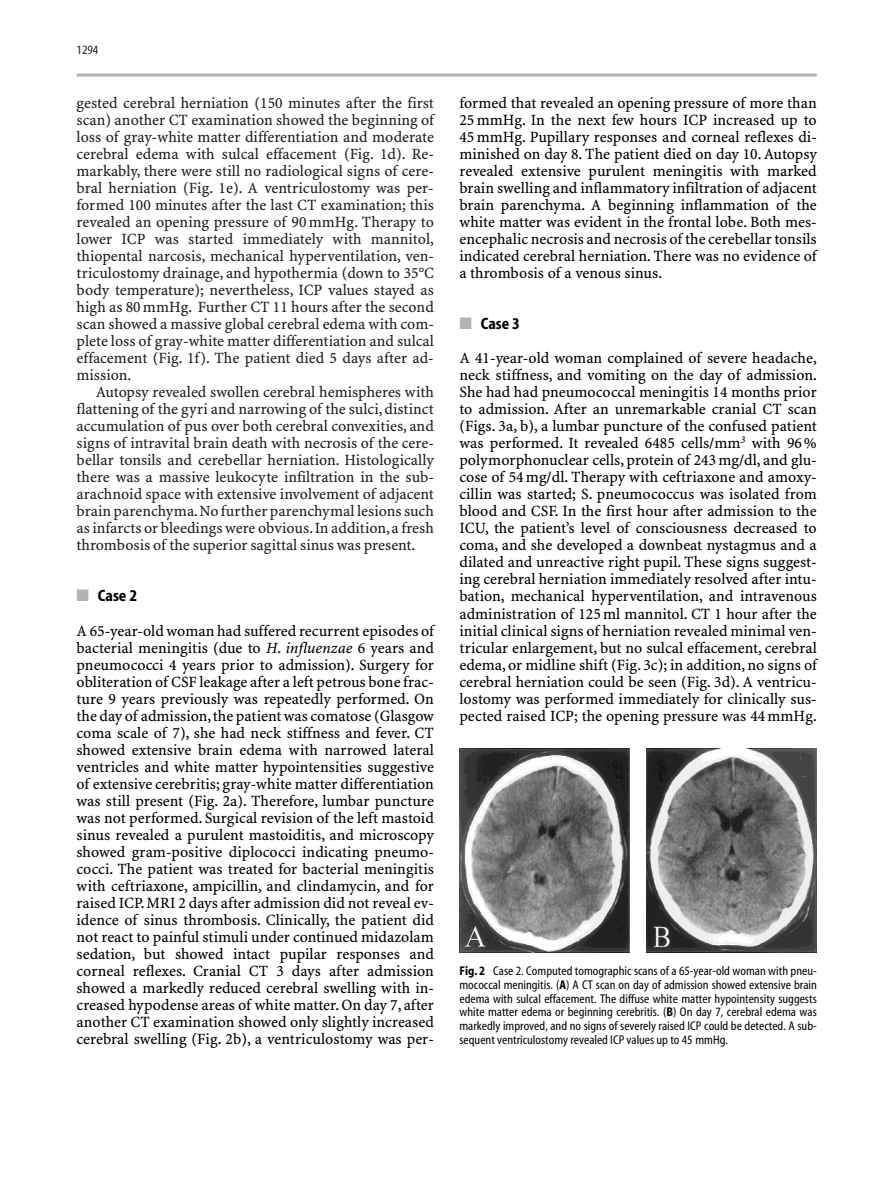
<style>
.page{position:relative;width:893px;height:1178px;background:#fff}
.page>*{position:absolute;margin:0;border:0;box-sizing:border-box;transform-origin:0 0}
.t1{font:16.5px "Myriad CB";color:#000}
.t2{font:15.75px/17px "S Minion Plus Tab";color:#000;text-align:justify}
.t3{font:15.75px/17px "S Minion Plus Tab";color:#231f20;text-align:justify}
.t4{font:12.75px/13.8px "Myriad CR";color:#000;text-align:justify}
.t5{font:12.75px "Myriad CR";color:#231f20}
.s1{color:#b3b3b3}
.s2{font-style:italic}
.s3{font-family:"Myriad CB"}
</style>
<div class="page">
<hr style="left:77px;top:74px;width:739px;height:3px;background:#b3b3b3">
<img style="left:459px;top:748px;width:170px;height:204px">
<img style="left:646px;top:748px;width:170px;height:204px">
<p class="t5" style="left:77px;top:45px;width:23px">1294</p>
<p class="t3" style="left:77px;top:96px;width:359px">gested cerebral herniation (150 minutes after the first scan) another CT examination showed the beginning of loss of gray-white matter differentiation and moderate cerebral edema with sulcal effacement (Fig. 1d). Re&shy;markably, there were still no radiological signs of cere&shy;bral herniation (Fig. 1e). A ventriculostomy was per&shy;formed 100 minutes after the last CT examination; this revealed an opening pressure of 90 mmHg. Therapy to lower ICP was started immediately with mannitol, thiopental narcosis, mechanical hyperventilation, ven&shy;triculostomy drainage, and hypothermia (down to 35°C body temperature); nevertheless, ICP values stayed as high as 80 mmHg. Further CT 11 hours after the second scan showed a massive global cerebral edema with com&shy;plete loss of gray-white matter differentiation and sulcal effacement (Fig. 1f). The patient died 5 days after ad&shy;mission.</p>
<p class="t3" style="left:77px;top:385px;width:359px;text-indent:19px">Autopsy revealed swollen cerebral hemispheres with flattening of the gyri and narrowing of the sulci, distinct accumulation of pus over both cerebral convexities, and signs of intravital brain death with necrosis of the cere&shy;bellar tonsils and cerebellar herniation. Histologically there was a massive leukocyte infiltration in the sub&shy;arachnoid space with extensive involvement of adjacent brain parenchyma.No further parenchymal lesions such as infarcts or bleedings were obvious.In addition,a fresh thrombosis of the superior sagittal sinus was present.</p>
<p class="t1" style="left:77px;top:590px;width:62px"><span class="s1">■</span> Case 2</p>
<p class="t2" style="left:77px;top:623px;width:359px">A 65-year-old woman had suffered recurrent episodes of bacterial meningitis (due to <span class="s2">H</span>. <span class="s2">influenzae</span> 6 years and pneumococci 4 years prior to admission). Surgery for obliteration of CSF leakage after a left petrous bone frac&shy;ture 9 years previously was repeatedly performed. On the day of admission,the patient was comatose (Glasgow coma scale of 7), she had neck stiffness and fever. CT showed extensive brain edema with narrowed lateral ventricles and white matter hypointensities suggestive of extensive cerebritis; gray-white matter differentiation was still present (Fig. 2a). Therefore, lumbar puncture was not performed. Surgical revision of the left mastoid sinus revealed a purulent mastoiditis, and microscopy showed gram-positive diplococci indicating pneumo&shy;cocci. The patient was treated for bacterial meningitis with ceftriaxone, ampicillin, and clindamycin, and for raised ICP. MRI 2 days after admission did not reveal ev&shy;idence of sinus thrombosis. Clinically, the patient did not react to painful stimuli under continued midazolam sedation, but showed intact pupilar responses and corneal reflexes. Cranial CT 3 days after admission showed a markedly reduced cerebral swelling with in&shy;creased hypodense areas of white matter. On day 7, after another CT examination showed only slightly increased cerebral swelling (Fig. 2b), a ventriculostomy was per-</p>
<p class="t2" style="left:459px;top:96px;width:359px">formed that revealed an opening pressure of more than 25 mmHg. In the next few hours ICP increased up to 45 mmHg. Pupillary responses and corneal reflexes di&shy;minished on day 8. The patient died on day 10. Autopsy revealed extensive purulent meningitis with marked brain swelling and inflammatory infiltration of adjacent brain parenchyma. A beginning inflammation of the white matter was evident in the frontal lobe. Both mes&shy;encephalic necrosis and necrosis of the cerebellar tonsils indicated cerebral herniation. There was no evidence of a thrombosis of a venous sinus.</p>
<p class="t1" style="left:459px;top:317px;width:62px"><span class="s1">■</span> Case 3</p>
<p class="t2" style="left:459px;top:351px;width:359px">A 41-year-old woman complained of severe headache, neck stiffness, and vomiting on the day of admission.<br>She had had pneumococcal meningitis 14 months prior to admission. After an unremarkable cranial CT scan (Figs. 3a, b), a lumbar puncture of the confused patient was performed. It revealed 6485 cells/mm<sup>3</sup> with 96 % polymorphonuclear cells, protein of 243 mg/dl, and glu&shy;cose of 54 mg/dl. Therapy with ceftriaxone and amoxy&shy;cillin was started; S. pneumococcus was isolated from blood and CSF. In the first hour after admission to the ICU, the patient’s level of consciousness decreased to coma, and she developed a downbeat nystagmus and a dilated and unreactive right pupil. These signs suggest&shy;ing cerebral herniation immediately resolved after intu&shy;bation, mechanical hyperventilation, and intravenous administration of 125 ml mannitol. CT 1 hour after the initial clinical signs of herniation revealed minimal ven&shy;tricular enlargement, but no sulcal effacement, cerebral edema, or midline shift (Fig. 3c); in addition, no signs of cerebral herniation could be seen (Fig. 3d). A ventricu&shy;lostomy was performed immediately for clinically sus&shy;pected raised ICP; the opening pressure was 44 mmHg.</p>
<p class="t4" style="left:459px;top:964px;width:359px"><span class="s3">Fig. 2</span> Case 2. Computed tomographic scans of a 65-year-old woman with pneu&shy;mococcal meningitis. (<span class="s3">A</span>) A CT scan on day of admission showed extensive brain edema with sulcal effacement. The diffuse white matter hypointensity suggests white matter edema or beginning cerebritis. (<span class="s3">B</span>) On day 7, cerebral edema was markedly improved, and no signs of severely raised ICP could be detected. A sub&shy;sequent ventriculostomy revealed ICP values up to 45 mmHg.</p>
</div>
